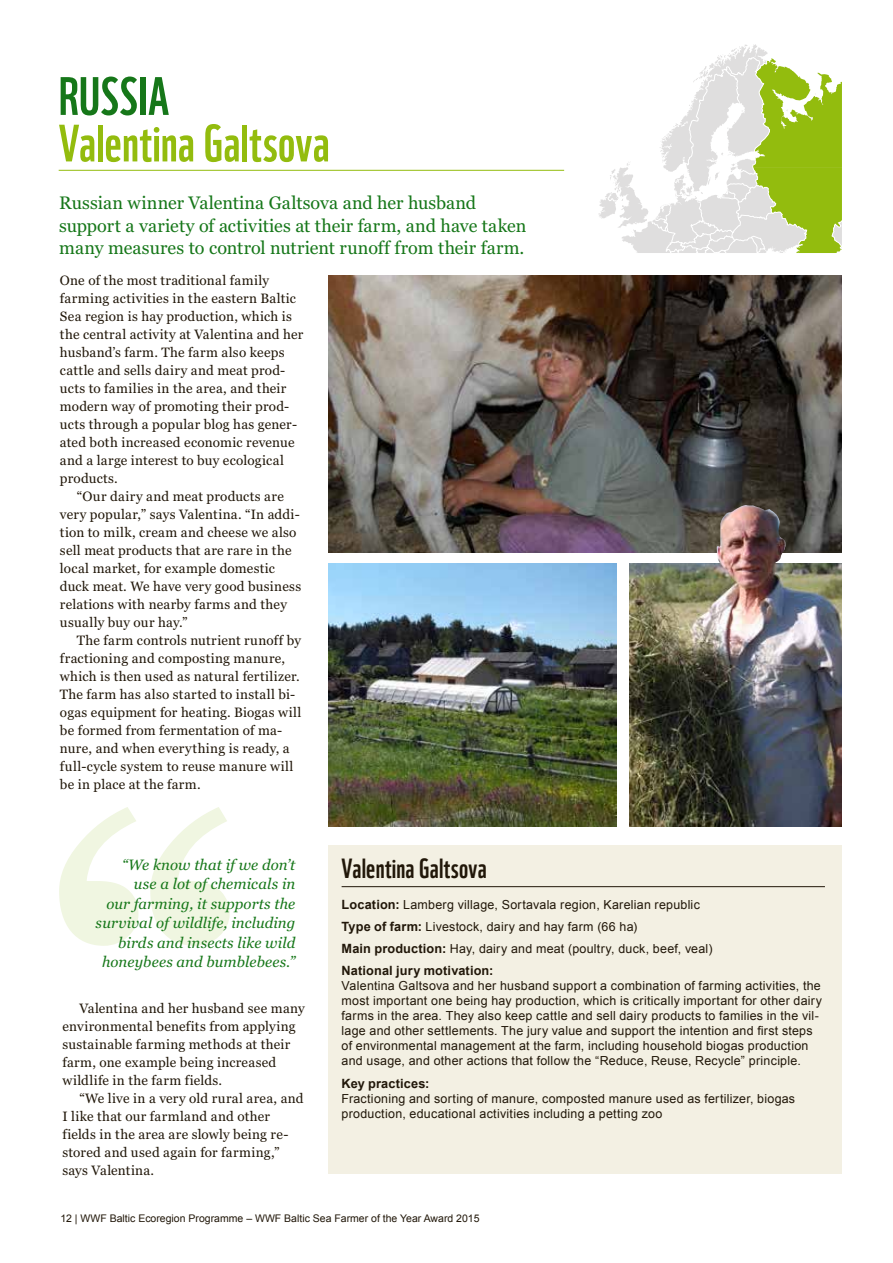
<style>
.page{position:relative;width:893px;height:1263px;background:#fff}
.page>*{position:absolute;margin:0;border:0;box-sizing:border-box;transform-origin:0 0}
.t1{font:52.5px "WWF";letter-spacing:.01em;color:#167719}
.t2{font:51px "WWF";letter-spacing:.005em;color:#93bc0e}
.t3{font:27px "WWF";letter-spacing:.01em;color:#211709}
.t4{font:18px/22.5px "Georgia";color:#167719}
.t5{font:italic 15px/19.5px "Georgia";letter-spacing:.005em;color:#167719;text-align:right}
.t6{font:13.5px/18px "Georgia";letter-spacing:.02em;color:#211709}
.t7{font:700 12.75px "Arial";letter-spacing:.01em;color:#211709}
.t8{font:12.45px/15px "Arial";letter-spacing:.02em;color:#211709}
.t9{font:10.5px "Arial";color:#211709}
.s1{font-weight:700;font-size:12.75px}
</style>
<div class="page">
<hr style="left:59px;top:170px;width:505px;height:1px;background:#93bc0e">
<div style="left:329px;top:845px;width:513px;height:329px;background:#f3f0e3"></div>
<hr style="left:342px;top:886px;width:483px;height:1px;background:#211709">
<svg style="left:718px;top:44px;width:50px;height:13px"></svg>
<svg style="left:604px;top:57px;width:238px;height:196px"></svg>
<img style="left:329px;top:275px;width:513px;height:278px">
<img style="left:629px;top:563px;width:213px;height:264px">
<img style="left:329px;top:563px;width:288px;height:264px">
<svg style="left:59px;top:807px;width:171px;height:139px"></svg>
<img style="left:709px;top:505px;width:119px;height:132px">
<h1 class="t1" style="left:59px;top:55px;width:112px">RUSSIA</h1>
<h2 class="t2" style="left:59px;top:103px;width:273px">Valentina Galtsova</h2>
<h3 class="t4" style="left:59px;top:192px;width:469px">Russian winner Valentina Galtsova and her husband support a variety of activities at their farm, and have taken many measures to control nutrient runoff from their farm.</h3>
<p class="t6" style="left:60px;top:272px;width:245px">One of the most traditional family farming activities in the eastern Baltic Sea region is hay production, which is the central activity at Valentina and her husband’s farm. The farm also keeps cattle and sells dairy and meat prod&shy;ucts to families in the area, and their modern way of promoting their prod&shy;ucts through a popular blog has gener&shy;ated both increased economic revenue and a large interest to buy ecological products.</p>
<p class="t6" style="left:60px;top:488px;width:243px;text-indent:17px">“Our dairy and meat products are very popular,” says Valentina. “In addi&shy;tion to milk, cream and cheese we also sell meat products that are rare in the local market, for example domestic duck meat. We have very good business relations with nearby farms and they usually buy our hay.”</p>
<p class="t6" style="left:60px;top:632px;width:243px;text-indent:17px">The farm controls nutrient runoff by fractioning and composting manure, which is then used as natural fertilizer.<br>The farm has also started to install bi&shy;ogas equipment for heating. Biogas will be formed from fermentation of ma&shy;nure, and when everything is ready, a full-cycle system to reuse manure will be in place at the farm.</p>
<h3 class="t3" style="left:342px;top:847px;width:147px">Valentina Galtsova</h3>
<p class="t8" style="left:342px;top:893px;width:372px;line-height:22.2px"><span class="s1">Location:</span> Lamberg village, Sortavala region, Karelian republic<br><span class="s1">Type of farm:</span> Livestock, dairy and hay farm (66 ha)<br><span class="s1">Main production:</span> Hay, dairy and meat (poultry, duck, beef, veal)</p>
<p class="t7" style="left:342px;top:962px;width:153px">National jury motivation:</p>
<p class="t8" style="left:342px;top:978px;width:482px">Valentina Galtsova and her husband support a combination of farming activities, the most important one being hay production, which is critically important for other dairy farms in the area. They also keep cattle and sell dairy products to families in the vil&shy;lage and other settlements. The jury value and support the intention and first steps of environmental management at the farm, including household biogas production and usage, and other actions that follow the “Reduce, Reuse, Recycle” principle.</p>
<p class="t7" style="left:342px;top:1074px;width:89px">Key practices:</p>
<p class="t8" style="left:342px;top:1091px;width:455px">Fractioning and sorting of manure, composted manure used as fertilizer, biogas production, educational activities including a petting zoo</p>
<p class="t5" style="left:96px;top:855px;width:201px">“We know that if we don’t<br>use a lot of chemicals in<br>our farming, it supports the survival of wildlife, including birds and insects like wild honeybees and bumblebees.”</p>
<p class="t6" style="left:62px;top:999px;width:244px;text-indent:17px">Valentina and her husband see many environmental benefits from applying sustainable farming methods at their farm, one example being increased wildlife in the farm fields.</p>
<p class="t6" style="left:62px;top:1089px;width:243px;text-indent:17px">“We live in a very old rural area, and<br>I like that our farmland and other fields in the area are slowly being re&shy;stored and used again for farming,” says Valentina.</p>
<p class="t9" style="left:60px;top:1211px;width:421px">12 | WWF Baltic Ecoregion Programme – WWF Baltic Sea Farmer of the Year Award 2015</p>
</div>
